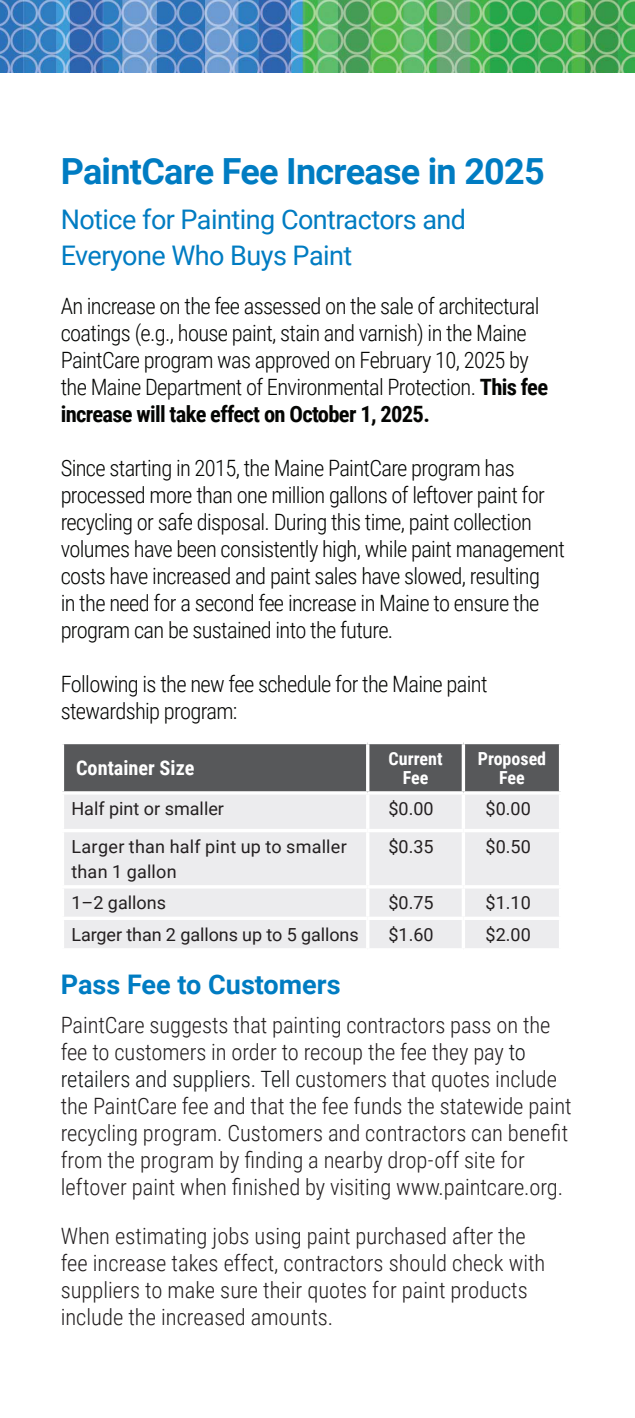
<style>
.page{position:relative;width:635px;height:1418px;background:#fff}
.page>*{position:absolute;margin:0;border:0;box-sizing:border-box;transform-origin:0 0}
._1_Headlines{font:700 36px "Roboto";letter-spacing:-.02em;color:#007cc2}
._1_Headlines-2{font:27px/36px "Roboto";letter-spacing:-.02em;color:#007cc2}
.Normal__Web{font:700 27px "Roboto";color:#007cc2}
.t1{font:300 22.5px/27px "Roboto Condensed";letter-spacing:-.03em;color:#040503}
.Normal__Web-2{font:300 22.5px/27px "Roboto Condensed";letter-spacing:-.005em;color:#231f20}
.t2{font:700 20.25px "Roboto Condensed";color:#fff}
.t3{font:18px/24.8px "Roboto";color:#231f20}
.t4{font:700 18px/18.9px "Roboto Condensed";color:#fff;text-align:center}
.s1{font-weight:700}
.s2{color:#111416}
</style>
<div class="page">
<div style="left:64px;top:744px;width:495px;height:47px;background:#57585a"></div>
<div style="left:64px;top:795px;width:495px;height:153px;background:#ececee"></div>
<hr style="left:366px;top:744px;width:3px;height:47px;background:#fff">
<svg style="left:461px;top:744px;width:4px;height:47px"></svg>
<hr style="left:366px;top:794px;width:3px;height:35px;background:#fff">
<svg style="left:461px;top:795px;width:4px;height:34px"></svg>
<hr style="left:61px;top:829px;width:306px;height:3px;background:#fff">
<hr style="left:367px;top:829px;width:96px;height:3px;background:#fff">
<hr style="left:366px;top:832px;width:3px;height:53px;background:#fff">
<hr style="left:463px;top:829px;width:99px;height:3px;background:#fff">
<svg style="left:461px;top:832px;width:4px;height:53px"></svg>
<hr style="left:61px;top:885px;width:306px;height:3px;background:#fff">
<hr style="left:367px;top:885px;width:96px;height:3px;background:#fff">
<hr style="left:366px;top:888px;width:3px;height:28px;background:#fff">
<hr style="left:463px;top:885px;width:99px;height:3px;background:#fff">
<svg style="left:461px;top:888px;width:4px;height:28px"></svg>
<svg style="left:64px;top:916px;width:303px;height:4px"></svg>
<svg style="left:367px;top:916px;width:96px;height:4px"></svg>
<hr style="left:366px;top:920px;width:3px;height:28px;background:#fff">
<svg style="left:463px;top:916px;width:96px;height:4px"></svg>
<svg style="left:461px;top:920px;width:4px;height:28px"></svg>
<img style="left:0;top:0;width:635px;height:72px">
<p class="_1_Headlines" style="left:61px;top:146px;width:485px">PaintCare Fee Increase in 2025</p>
<p class="_1_Headlines-2" style="left:61px;top:200px;width:407px">Notice for Painting Contractors and<br>Everyone Who Buys Paint</p>
<p class="t1" style="left:61px;top:291px;width:489px">An increase on the fee assessed on the sale of architectural coatings (e.g., house paint, stain and varnish) in the Maine PaintCare program was approved on February 10, 2025 by the Maine Department of Environmental Protection. <span class="s1">This fee increase will take effect on October 1, 2025.</span></p>
<p class="t1" style="left:61px;top:453px;width:505px">Since starting in 2015, the Maine PaintCare program has processed more than one million gallons of leftover paint for recycling or safe disposal. During this time, paint collection volumes have been consistently high, while paint management costs have increased and paint sales have slowed, resulting<br>in the need for a second fee increase in Maine to ensure the program can be sustained into the future.</p>
<p class="t1" style="left:61px;top:669px;width:428px">Following is the new fee schedule for the Maine paint stewardship program:</p>
<p class="t2" style="left:76px;top:754px;width:120px">Container Size</p>
<p class="t4" style="left:388px;top:748px;width:55px">Current<br>Fee</p>
<p class="t4" style="left:477px;top:748px;width:70px">Proposed<br>Fee</p>
<p class="t3" style="left:71px;top:796px;width:154px">Half pint or smaller</p>
<p class="t3" style="left:388px;top:796px;width:47px">$0.00</p>
<p class="t3" style="left:485px;top:796px;width:47px">$0.00</p>
<p class="t3" style="left:71px;top:833px;width:277px">Larger than half pint up to smaller than 1 gallon</p>
<p class="t3" style="left:388px;top:833px;width:47px">$0.35</p>
<p class="t3" style="left:485px;top:833px;width:47px">$0.50</p>
<p class="t3" style="left:71px;top:890px;width:96px">1–2 gallons</p>
<p class="t3" style="left:388px;top:890px;width:47px">$0.75</p>
<p class="t3" style="left:485px;top:890px;width:47px">$1.10</p>
<p class="t3" style="left:71px;top:921px;width:289px">Larger than 2 gallons up to 5 gallons</p>
<p class="t3" style="left:388px;top:921px;width:47px">$1.60</p>
<p class="t3" style="left:485px;top:921px;width:47px">$2.00</p>
<p class="Normal__Web" style="left:61px;top:966px;width:281px">Pass Fee to Customers</p>
<p class="Normal__Web-2" style="left:61px;top:1010px;width:512px">PaintCare suggests that painting contractors pass on the fee to customers in order to recoup the fee they pay <span class="s2">to retailers and suppliers. Tell c</span>ustomers that quotes include the PaintCare fee and that the fee funds the statewide paint recycling program. Customers and contractors can benefit from the program by finding a nearby drop-off site for leftover paint when finished by visiting www.paintcare.org.</p>
<p class="Normal__Web-2" style="left:61px;top:1221px;width:486px">When estimating jobs using paint purchased after the fee increase takes effect, contractors should check with suppliers to make sure their quotes for paint products include the increased amounts.</p>
</div>
